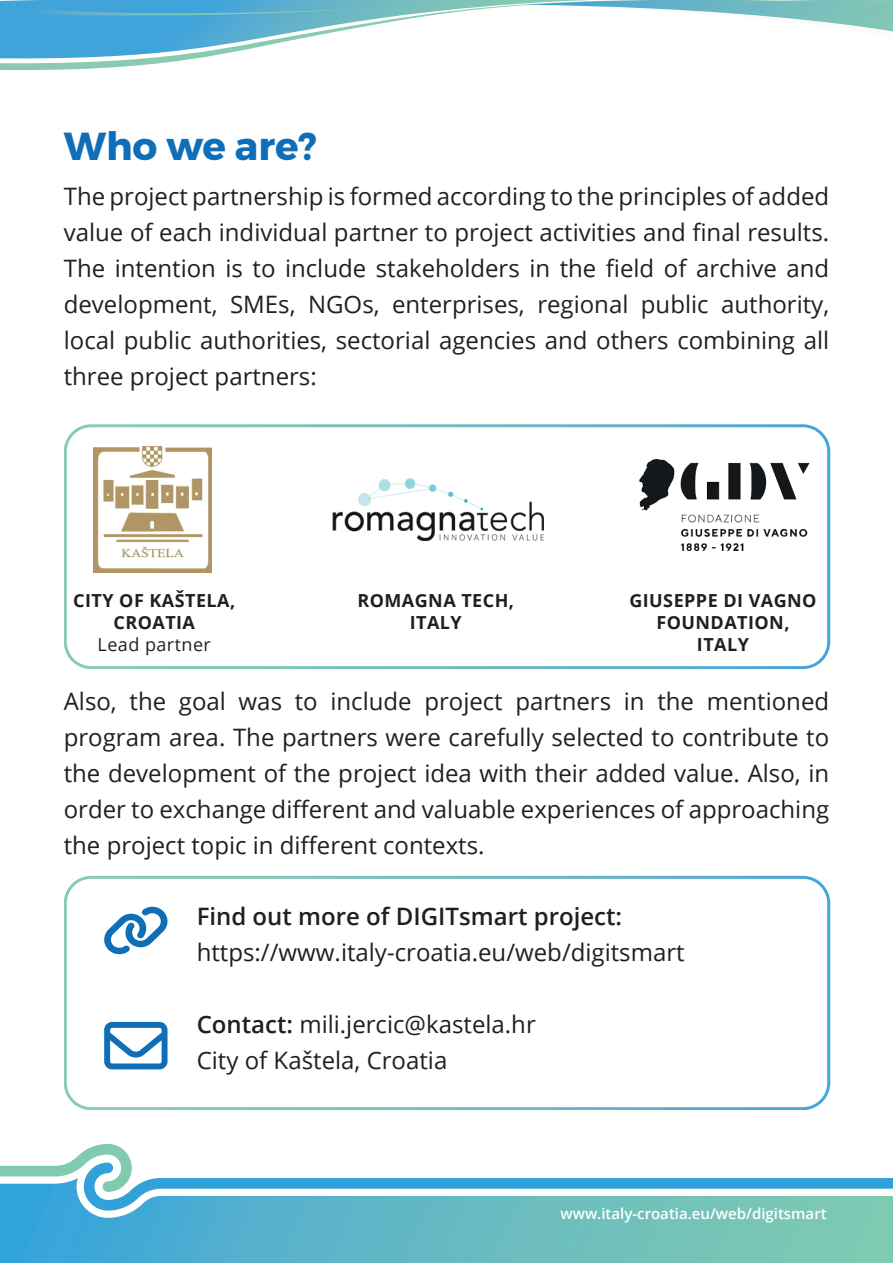
<style>
.page{position:relative;width:893px;height:1263px;background:#fff}
.page>*{position:absolute;margin:0;border:0;box-sizing:border-box;transform-origin:0 0}
.t1{font:700 39px "Montserrat";color:#0f6eb8}
.t2{font:24px/36px "Open Sans";color:#231f20;text-align:justify}
.t3{font:600 24px "Open Sans";color:#231f20}
.t4{font:700 18px/21.6px "Open Sans";letter-spacing:.025em;color:#231f20;text-align:center}
.t5{font:18px "Open Sans";letter-spacing:.025em;color:#231f20}
.t6{font:600 15px "Open Sans";color:#fff}
.s1{font-weight:600}
</style>
<div class="page">
<div style="left:0;top:1177px;width:893px;height:86px;background:linear-gradient(to right,#3ba4da,#87cdae)"></div>
<svg style="left:73px;top:1214px;width:820px;height:7px;background:#67bac3"></svg>
<svg style="left:0;top:1143px;width:893px;height:71px"></svg>
<svg style="left:0;top:66px;width:129px;height:4px"></svg>
<svg style="left:0;top:61px;width:177px;height:5px"></svg>
<svg style="left:0;top:41px;width:287px;height:20px"></svg>
<svg style="left:0;top:0;width:893px;height:41px"></svg>
<svg style="left:64px;top:424px;width:766px;height:245px"></svg>
<svg style="left:64px;top:876px;width:766px;height:234px"></svg>
<svg style="left:104px;top:1022px;width:64px;height:47px"></svg>
<svg style="left:103px;top:905px;width:66px;height:51px"></svg>
<img style="left:640px;top:459px;width:169px;height:91px">
<img style="left:329px;top:474px;width:217px;height:71px">
<img style="left:94px;top:447px;width:117px;height:126px">
<h1 class="t1" style="left:64px;top:122px;width:255px">Who we are?</h1>
<p class="t2" style="left:64px;top:178px;width:767px">The project partnership is formed according to the principles of added value of each individual partner to project activities and final results.<br>The intention is to include stakeholders in the field of archive and development, SMEs, NGOs, enterprises, regional public authority, local public authorities, sectorial agencies and others combining all three project partners:</p>
<p class="t4" style="left:73px;top:590px;width:164px">CITY OF KAŠTELA,<br>CROATIA</p>
<p class="t5" style="left:98px;top:632px;width:115px">Lead partner</p>
<p class="t2" style="left:64px;top:682px;width:767px">Also, the goal was to include project partners in the mentioned program area. The partners were carefully selected to contribute to the development of the project idea with their added value. Also, in order to exchange different and valuable experiences of approaching the project topic in different contexts.</p>
<p class="t4" style="left:357px;top:590px;width:158px">ROMAGNA TECH,<br>ITALY</p>
<p class="t4" style="left:629px;top:590px;width:189px">GIUSEPPE DI VAGNO<br>FOUNDATION,<br>ITALY</p>
<p class="t3" style="left:197px;top:900px;width:427px">Find out more of DIGITsmart project:</p>
<p class="t2" style="left:197px;top:934px;width:489px">https://www.italy-croatia.eu/web/digitsmart</p>
<p class="t2" style="left:197px;top:1006px;width:341px"><span class="s1">Contact:</span> mili.jercic@kastela.hr<br>City of Kaštela, Croatia</p>
<p class="t6" style="left:560px;top:1203px;width:268px">www.italy-croatia.eu/web/digitsmart</p>
</div>
